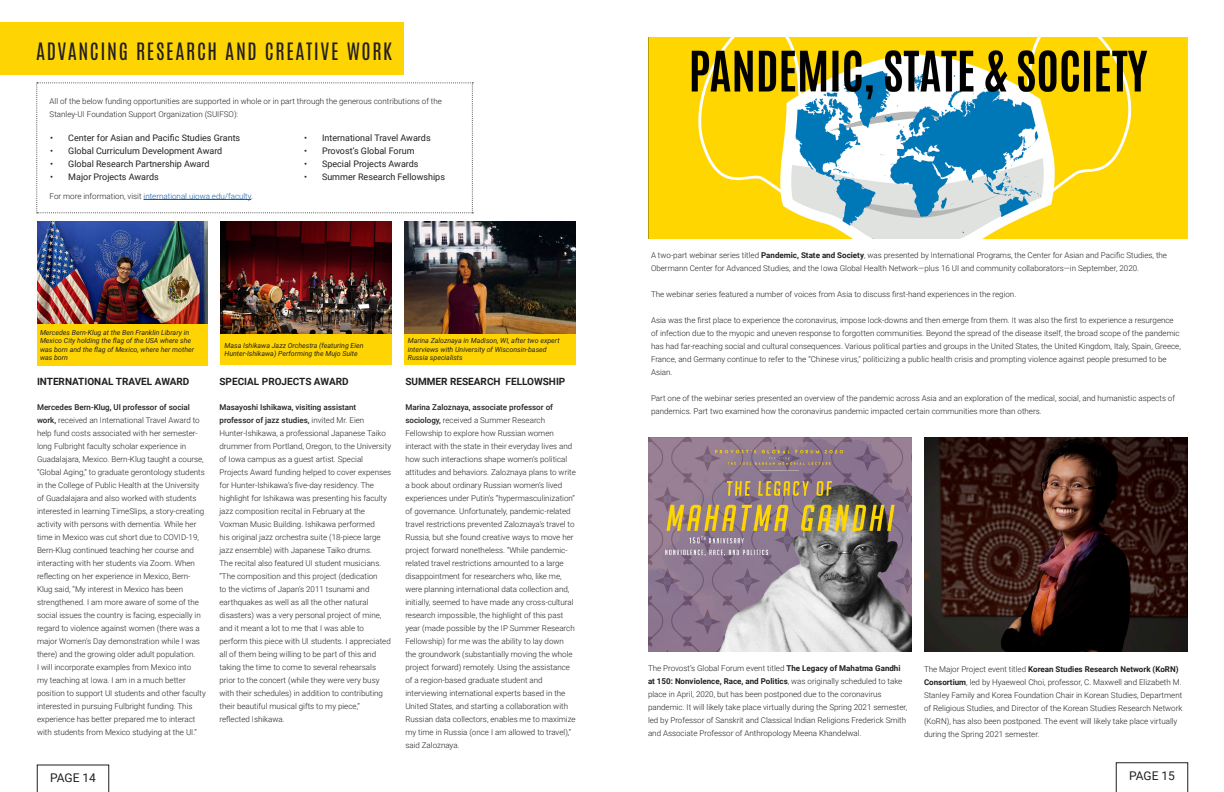
<style>
.page{position:relative;width:1224px;height:792px;background:#fff}
.page>*{position:absolute;margin:0;border:0;box-sizing:border-box;transform-origin:0 0}
.t1{font:20px "Antonio";letter-spacing:.08em;color:#231f20}
.t2{font:12px "Roboto";color:#231f20}
.t3{font:700 10px "Roboto";color:#231f20}
.t4{font:9px "Roboto";color:#231f20}
.t5{font:300 8px/13px "Roboto";color:#231f20}
.t6{font:300 8px "Roboto";color:#175d9e}
.t7{font:italic 7px/8.4px "Roboto";color:#231f20}
.s1{color:#231f20}
.s2{font-weight:500}
.s3{font-weight:700}
</style>
<div class="page">
<svg style="left:1116px;top:762px;width:72px;height:30px"></svg>
<img style="left:648px;top:38px;width:540px;height:201px">
<svg style="left:37px;top:765px;width:72px;height:27px"></svg>
<img style="left:37px;top:221px;width:171px;height:103px">
<div style="left:37px;top:324px;width:171px;height:41px;background:#fed503"></div>
<img style="left:220px;top:221px;width:172px;height:113px">
<div style="left:220px;top:334px;width:172px;height:30px;background:#fed503"></div>
<img style="left:404px;top:221px;width:172px;height:113px">
<div style="left:404px;top:334px;width:172px;height:30px;background:#fed503"></div>
<div style="left:0;top:22px;width:404px;height:53px;background:#fed503"></div>
<svg style="left:36px;top:82px;width:437px;height:131px"></svg>
<img style="left:648px;top:437px;width:264px;height:215px">
<img style="left:924px;top:437px;width:264px;height:215px">
<p class="t1" style="left:36px;top:37px;width:358px">ADVANCING RESEARCH AND CREATIVE WORK</p>
<p class="t5" style="left:50px;top:94px;width:394px">All of the below funding opportunities are supported in whole or in part through the generous contributions of the<br>Stanley-UI Foundation Support Organization (SUIFSO):</p>
<p class="t4" style="left:50px;top:131px;width:191px">• Center for Asian and Pacific Studies Grants</p>
<p class="t4" style="left:50px;top:144px;width:174px">• Global Curriculum Development Award</p>
<p class="t4" style="left:50px;top:157px;width:161px">• Global Research Partnership Award</p>
<p class="t4" style="left:50px;top:170px;width:110px">• Major Projects Awards</p>
<p class="t6" style="left:50px;top:190px;width:205px"><span class="s1">For more information, visit</span> international.uiowa.edu/faculty<span class="s1">.</span></p>
<p class="t4" style="left:304px;top:131px;width:128px">• International Travel Awards</p>
<p class="t4" style="left:304px;top:144px;width:112px">• Provost’s Global Forum</p>
<p class="t4" style="left:304px;top:157px;width:116px">• Special Projects Awards</p>
<p class="t4" style="left:304px;top:170px;width:142px">• Summer Research Fellowships</p>
<p class="t7" style="left:40px;top:328px;width:156px">Mercedes Bern-Klug at the Ben Franklin Library in Mexico City holding the flag of the USA where she was born and the flag of Mexico, where her mother was born</p>
<p class="t3" style="left:37px;top:375px;width:154px">INTERNATIONAL TRAVEL AWARD</p>
<p class="t5" style="left:37px;top:400px;width:170px"><span class="s2">Mercedes Bern-Klug, UI professor of social work,</span> received an International Travel Award to help fund costs associated with her semester&shy;long Fulbright faculty scholar experience in Guadalajara, Mexico. Bern-Klug taught a course, “Global Aging,” to graduate gerontology students in the College of Public Health at the University of Guadalajara and also worked with students interested in learning TimeSlips, a story-creating activity with persons with dementia. While her time in Mexico was cut short due to COVID-19, Bern-Klug continued teaching her course and interacting with her students via Zoom. When reflecting on her experience in Mexico, Bern-Klug said, “My interest in Mexico has been strengthened. I am more aware of some of the social issues the country is facing, especially in regard to violence against women (there was a major Women's Day demonstration while I was there) and the growing older adult population.<br>I will incorporate examples from Mexico into<br>my teaching at Iowa. I am in a much better position to support UI students and other faculty interested in pursuing Fulbright funding. This experience has better prepared me to interact with students from Mexico studying at the UI.”</p>
<p class="t7" style="left:224px;top:341px;width:141px">Masa Ishikawa Jazz Orchestra (featuring Eien</p>
<p class="t7" style="left:224px;top:350px;width:135px">Hunter-Ishikawa) Performing the Mujo Suite</p>
<p class="t3" style="left:220px;top:375px;width:131px">SPECIAL PROJECTS AWARD</p>
<p class="t5" style="left:220px;top:400px;width:173px"><span class="s2">Masayoshi Ishikawa, visiting assistant professor of jazz studies,</span> invited Mr. Eien Hunter-Ishikawa, a professional Japanese Taiko drummer from Portland, Oregon, to the University of Iowa campus as a guest artist. Special Projects Award funding helped to cover expenses for Hunter-Ishikawa’s five-day residency. The highlight for Ishikawa was presenting his faculty jazz composition recital in February at the Voxman Music Building. Ishikawa performed<br>his original jazz orchestra suite (18-piece large jazz ensemble) with Japanese Taiko drums.<br>The recital also featured UI student musicians. “The composition and this project (dedication<br>to the victims of Japan's 2011 tsunami and earthquakes as well as all the other natural disasters) was a very personal project of mine, and it meant a lot to me that I was able to perform this piece with UI students. I appreciated all of them being willing to be part of this and taking the time to come to several rehearsals prior to the concert (while they were very busy with their schedules) in addition to contributing their beautiful musical gifts to my piece,” reflected Ishikawa.</p>
<p class="t2" style="left:50px;top:769px;width:47px">PAGE 14</p>
<p class="t7" style="left:408px;top:336px;width:153px">Marina Zaloznaya in Madison, WI, after two expert interviews with University of Wisconsin-based<br>Russia specialists</p>
<p class="t3" style="left:405px;top:375px;width:162px">SUMMER RESEARCH FELLOWSHIP</p>
<p class="t5" style="left:405px;top:400px;width:172px"><span class="s2">Marina Zaloznaya, associate professor of sociology,</span> received a Summer Research Fellowship to explore how Russian women interact with the state in their everyday lives and how such interactions shape women’s political attitudes and behaviors. Zaloznaya plans to write a book about ordinary Russian women’s lived experiences under Putin’s “hypermasculinization” of governance. Unfortunately, pandemic-related travel restrictions prevented Zaloznaya’s travel to Russia, but she found creative ways to move her project forward nonetheless. “While pandemic&shy;related travel restrictions amounted to a large disappointment for researchers who, like me, were planning international data collection and, initially, seemed to have made any cross-cultural research impossible, the highlight of this past year (made possible by the IP Summer Research Fellowship) for me was the ability to lay down the groundwork (substantially moving the whole project forward) remotely. Using the assistance of a region-based graduate student and interviewing international experts based in the United States, and starting a collaboration with Russian data collectors, enables me to maximize my time in Russia (once I am allowed to travel),” said Zaloznaya.</p>
<p class="t5" style="left:651px;top:248px;width:518px">A two-part webinar series titled <span class="s3">Pandemic, State and Society</span>, was presented by International Programs, the Center for Asian and Pacific Studies, the<br>Obermann Center for Advanced Studies, and the Iowa Global Health Network—plus 16 UI and community collaborators—in September, 2020.</p>
<p class="t5" style="left:651px;top:287px;width:367px">The webinar series featured a number of voices from Asia to discuss first-hand experiences in the region.</p>
<p class="t5" style="left:651px;top:313px;width:531px">Asia was the first place to experience the coronavirus, impose lock-downs and then emerge from them. It was also the first to experience a resurgence of infection due to the myopic and uneven response to forgotten communities. Beyond the spread of the disease itself, the broad scope of the pandemic has had far-reaching social and cultural consequences. Various political parties and groups in the United States, the United Kingdom, Italy, Spain, Greece, France, and Germany continue to refer to the “Chinese virus," politicizing a public health crisis and prompting violence against people presumed to be Asian.</p>
<p class="t5" style="left:651px;top:391px;width:526px">Part one of the webinar series presented an overview of the pandemic across Asia and an exploration of the medical, social, and humanistic aspects of pandemics. Part two examined how the coronavirus pandemic impacted certain communities more than others.</p>
<p class="t5" style="left:648px;top:662px;width:256px">The Provost’s Global Forum event titled <span class="s3">The Legacy of Mahatma Gandhi at 150: Nonviolence, Race, and Politics</span>, was originally scheduled to take place in April, 2020, but has been postponed due to the coronavirus</p>
<p class="t5" style="left:648px;top:701px;width:261px">pandemic. It will likely take place virtually during the Spring 2021 semester, led by Professor of Sanskrit and Classical Indian Religions Frederick Smith and Associate Professor of Anthropology Meena Khandelwal.</p>
<p class="t5" style="left:924px;top:663px;width:260px">The Major Project event titled <span class="s3">Korean Studies Research Network (KoRN)<br>Consortium</span>, led by Hyaeweol Choi, professor, C. Maxwell and Elizabeth M.<br>Stanley Family and Korea Foundation Chair in Korean Studies, Department of Religious Studies, and Director of the Korean Studies Research Network (KoRN), has also been postponed. The event will likely take place virtually during the Spring 2021 semester.</p>
<p class="t2" style="left:1129px;top:767px;width:47px">PAGE 15</p>
</div>
